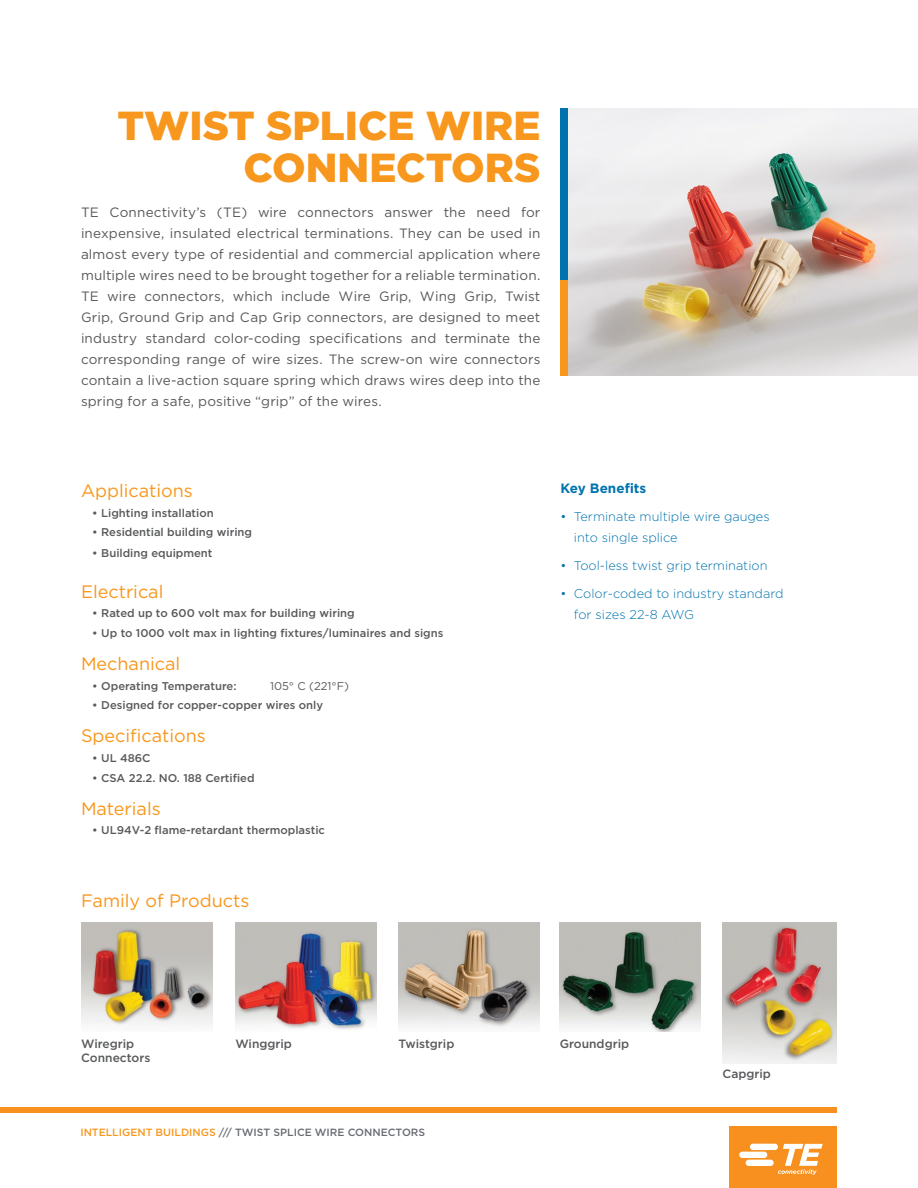
<style>
.page{position:relative;width:918px;height:1188px;background:#fff}
.page>*{position:absolute;margin:0;border:0;box-sizing:border-box;transform-origin:0 0}
.Orange_BODY_HEADINGS{font:900 40.5px/42px "Gotham";color:#f8971d;text-align:right}
.Orange_BODY_HEADINGS-2{font:18px "Gotham";color:#f8971d}
.TEXT_UNDER_BLUE_HEAD{font:13.5px/21px "Gotham";letter-spacing:.005em;color:#58595b;text-align:justify}
.KEY_FEATURE__TITLE{font:700 13.5px "Gotham";color:#0073ae}
.t1{font:300 12.75px/21px "Gotham";color:#0073ae}
.Orange_BODY_HEADINGS-3{font:500 12px/14.4px "Gotham";color:#58595b}
.t2{font:500 11.25px "Gotham";color:#58595b}
.t3{font:11.25px "Gotham";color:#58595b}
.B_Footer_Info{font:500 10.5px "Gotham";color:#696b73}
.s1{color:#f8971d}
</style>
<div class="page">
<img style="left:568px;top:108px;width:350px;height:268px">
<div style="left:560px;top:280px;width:8px;height:96px;background:#f8971d"></div>
<div style="left:560px;top:108px;width:8px;height:172px;background:#0073ae"></div>
<div style="left:0;top:1107px;width:837px;height:6px;background:#f7901e"></div>
<div style="left:729px;top:1126px;width:108px;height:62px;background:#f7901e"></div>
<svg style="left:739px;top:1144px;width:84px;height:31px"></svg>
<img style="left:81px;top:923px;width:132px;height:104px">
<img style="left:235px;top:923px;width:141px;height:106px">
<img style="left:398px;top:923px;width:141px;height:105px">
<img style="left:560px;top:923px;width:141px;height:108px">
<img style="left:723px;top:923px;width:114px;height:141px">
<p class="Orange_BODY_HEADINGS" style="left:118px;top:105px;width:424px">TWIST SPLICE WIRE<br>CONNECTORS</p>
<p class="TEXT_UNDER_BLUE_HEAD" style="left:81px;top:201px;width:461px">TE Connectivity’s (TE) wire connectors answer the need for inexpensive, insulated electrical terminations. They can be used in almost every type of residential and commercial application where multiple wires need to be brought together for a reliable termination.<br>TE wire connectors, which include Wire Grip, Wing Grip, Twist Grip, Ground Grip and Cap Grip connectors, are designed to meet industry standard color-coding specifications and terminate the corresponding range of wire sizes. The screw-on wire connectors contain a live-action square spring which draws wires deep into the spring for a safe, positive “grip” of the wires.</p>
<p class="Orange_BODY_HEADINGS-2" style="left:81px;top:479px;width:113px">Applications</p>
<p class="t2" style="left:92px;top:505px;width:123px">• Lighting installation</p>
<p class="t2" style="left:92px;top:525px;width:161px">• Residential building wiring</p>
<p class="t2" style="left:92px;top:545px;width:122px">• Building equipment</p>
<p class="Orange_BODY_HEADINGS-2" style="left:81px;top:580px;width:84px">Electrical</p>
<p class="t2" style="left:92px;top:606px;width:264px">• Rated up to 600 volt max for building wiring</p>
<p class="t2" style="left:92px;top:626px;width:353px">• Up to 1000 volt max in lighting fixtures/luminaires and signs</p>
<p class="Orange_BODY_HEADINGS-2" style="left:81px;top:652px;width:101px">Mechanical</p>
<p class="t2" style="left:92px;top:678px;width:146px">• Operating Temperature:</p>
<p class="t3" style="left:270px;top:678px;width:80px">105° C (221°F)</p>
<p class="t2" style="left:92px;top:698px;width:232px">• Designed for copper-copper wires only</p>
<p class="Orange_BODY_HEADINGS-2" style="left:81px;top:724px;width:126px">Specifications</p>
<p class="t2" style="left:92px;top:751px;width:60px">• UL 486C</p>
<p class="t2" style="left:92px;top:770px;width:164px">• CSA 22.2. NO. 188 Certified</p>
<p class="Orange_BODY_HEADINGS-2" style="left:81px;top:797px;width:81px">Materials</p>
<p class="t2" style="left:92px;top:823px;width:234px">• UL94V-2 flame-retardant thermoplastic</p>
<p class="Orange_BODY_HEADINGS-2" style="left:81px;top:889px;width:170px">Family of Products</p>
<p class="KEY_FEATURE__TITLE" style="left:560px;top:480px;width:87px">Key Benefits</p>
<p class="t1" style="left:574px;top:506px;width:197px;text-indent:-14px">• Terminate multiple wire gauges into single splice</p>
<p class="t1" style="left:560px;top:554px;width:209px">• Tool-less twist grip termination</p>
<p class="t1" style="left:574px;top:582px;width:211px;text-indent:-14px">• Color-coded to industry standard for sizes 22-8 AWG</p>
<p class="Orange_BODY_HEADINGS-3" style="left:81px;top:1036px;width:71px">Wiregrip<br>Connectors</p>
<p class="Orange_BODY_HEADINGS-3" style="left:235px;top:1036px;width:58px">Winggrip</p>
<p class="Orange_BODY_HEADINGS-3" style="left:398px;top:1036px;width:57px">Twistgrip</p>
<p class="Orange_BODY_HEADINGS-3" style="left:560px;top:1036px;width:71px">Groundgrip</p>
<p class="B_Footer_Info" style="left:80px;top:1126px;width:346px"><span class="s1">INTELLIGENT BUILDINGS</span> /// TWIST SPLICE WIRE CONNECTORS</p>
<p class="Orange_BODY_HEADINGS-3" style="left:723px;top:1067px;width:50px">Capgrip</p>
</div>
